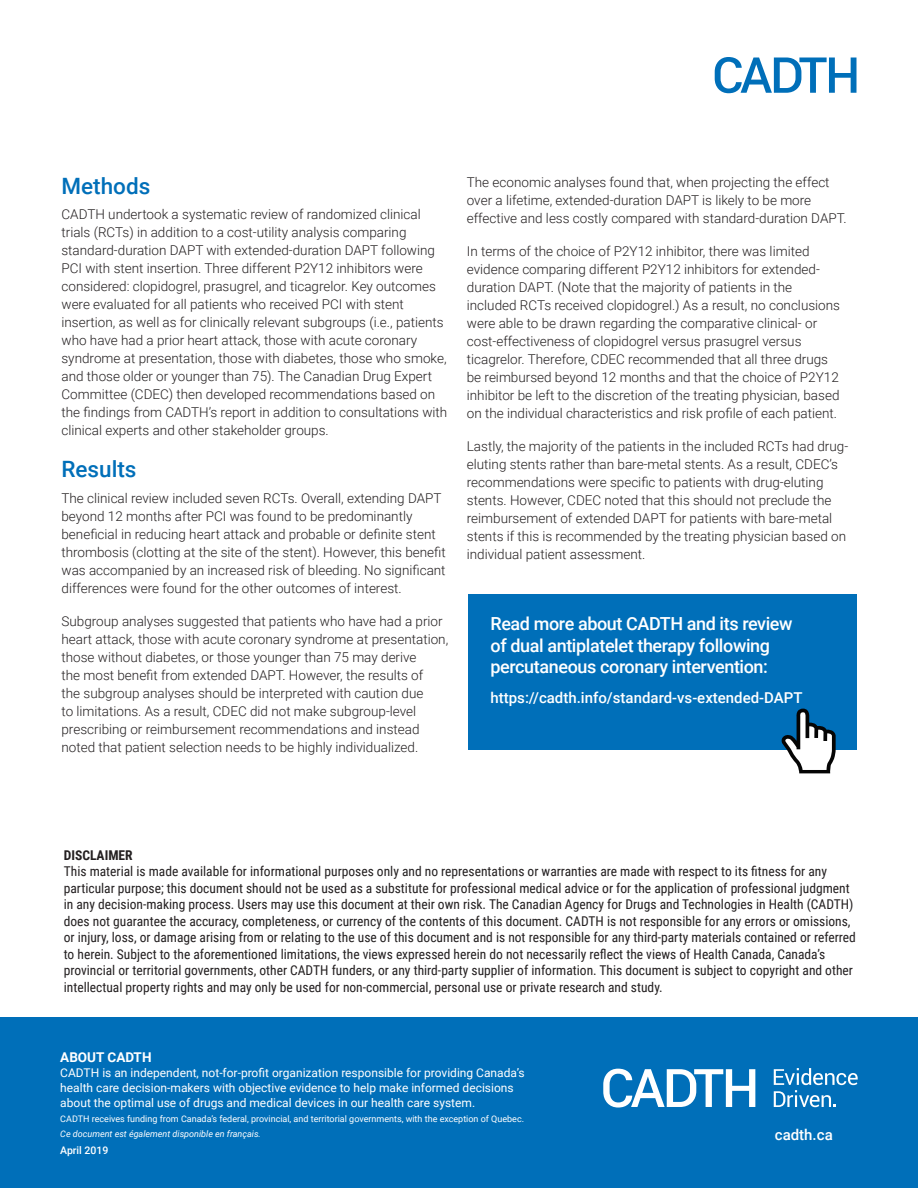
<style>
.page{position:relative;width:918px;height:1188px;background:#fff}
.page>*{position:absolute;margin:0;border:0;box-sizing:border-box;transform-origin:0 0}
.Heading{font:500 22.5px "Roboto";color:#006fb9}
.t1{font:500 18px/21.6px "Roboto";letter-spacing:-.02em;color:#fff}
.url{font:500 15px "Roboto";color:#fff}
.t2{font:300 13.5px/18px "Roboto";color:#231f20}
.Disclaimer{font:13.5px/16.5px "Roboto Condensed";color:#231f20}
.Boiler_Plate{font:700 13.5px "Roboto";color:#fff}
.Disclaimer-2{font:700 13.5px "Roboto Condensed";color:#231f20}
.Boiler_Plate-2{font:12px/15px "Roboto";color:#fff}
.Boilerplate_Date{font:500 10.5px "Roboto";color:#fff}
.Funding_Small_Copy{font:9px "Roboto";color:#fff}
.Funding_Small_Copy-2{font:italic 9px "Roboto";color:#fff}
</style>
<div class="page">
<svg style="left:715px;top:57px;width:141px;height:36px"></svg>
<div style="left:0;top:1017px;width:918px;height:171px;background:#006fb9"></div>
<svg style="left:603px;top:1069px;width:152px;height:39px"></svg>
<svg style="left:774px;top:1068px;width:84px;height:39px"></svg>
<div style="left:468px;top:594px;width:388px;height:156px;background:#006fb9"></div>
<svg style="left:782px;top:709px;width:54px;height:64px"></svg>
<p class="Heading" style="left:62px;top:170px;width:90px">Methods</p>
<p class="t2" style="left:62px;top:205px;width:387px">CADTH undertook a systematic review of randomized clinical trials (RCTs) in addition to a cost-utility analysis comparing standard-duration DAPT with extended-duration DAPT following PCI with stent insertion. Three different P2Y12 inhibitors were considered: clopidogrel, prasugrel, and ticagrelor. Key outcomes were evaluated for all patients who received PCI with stent insertion, as well as for clinically relevant subgroups (i.e., patients who have had a prior heart attack, those with acute coronary syndrome at presentation, those with diabetes, those who smoke, and those older or younger than 75). The Canadian Drug Expert Committee (CDEC) then developed recommendations based on the findings from CADTH’s report in addition to consultations with clinical experts and other stakeholder groups.</p>
<p class="Heading" style="left:62px;top:454px;width:77px">Results</p>
<p class="t2" style="left:62px;top:489px;width:386px">The clinical review included seven RCTs. Overall, extending DAPT beyond 12 months after PCI was found to be predominantly beneficial in reducing heart attack and probable or definite stent thrombosis (clotting at the site of the stent). However, this benefit was accompanied by an increased risk of bleeding. No significant differences were found for the other outcomes of interest.</p>
<p class="t2" style="left:62px;top:612px;width:388px">Subgroup analyses suggested that patients who have had a prior heart attack, those with acute coronary syndrome at presentation, those without diabetes, or those younger than 75 may derive<br>the most benefit from extended DAPT. However, the results of<br>the subgroup analyses should be interpreted with caution due<br>to limitations. As a result, CDEC did not make subgroup-level prescribing or reimbursement recommendations and instead noted that patient selection needs to be highly individualized.</p>
<p class="t2" style="left:467px;top:173px;width:381px">The economic analyses found that, when projecting the effect over a lifetime, extended-duration DAPT is likely to be more effective and less costly compared with standard-duration DAPT.</p>
<p class="t2" style="left:467px;top:242px;width:375px">In terms of the choice of P2Y12 inhibitor, there was limited evidence comparing different P2Y12 inhibitors for extended&shy;duration DAPT. (Note that the majority of patients in the included RCTs received clopidogrel.) As a result, no conclusions were able to be drawn regarding the comparative clinical- or cost-effectiveness of clopidogrel versus prasugrel versus ticagrelor. Therefore, CDEC recommended that all three drugs be reimbursed beyond 12 months and that the choice of P2Y12 inhibitor be left to the discretion of the treating physician, based on the individual characteristics and risk profile of each patient.</p>
<p class="t2" style="left:467px;top:437px;width:383px">Lastly, the majority of the patients in the included RCTs had drug&shy;eluting stents rather than bare-metal stents. As a result, CDEC’s recommendations were specific to patients with drug-eluting stents. However, CDEC noted that this should not preclude the reimbursement of extended DAPT for patients with bare-metal stents if this is recommended by the treating physician based on individual patient assessment.</p>
<p class="t1" style="left:491px;top:612px;width:304px">Read more about CADTH and its review of dual antiplatelet therapy following percutaneous coronary intervention:</p>
<p class="url" style="left:491px;top:687px;width:313px">https://cadth.info/standard-vs-extended-DAPT</p>
<p class="Disclaimer-2" style="left:64px;top:845px;width:70px">DISCLAIMER</p>
<p class="Disclaimer" style="left:64px;top:863px;width:794px">This material is made available for informational purposes only and no representations or warranties are made with respect to its fitness for any particular purpose; this document should not be used as a substitute for professional medical advice or for the application of professional judgment in any decision-making process. Users may use this document at their own risk. The Canadian Agency for Drugs and Technologies in Health (CADTH) does not guarantee the accuracy, completeness, or currency of the contents of this document. CADTH is not responsible for any errors or omissions, or injury, loss, or damage arising from or relating to the use of this document and is not responsible for any third-party materials contained or referred to herein. Subject to the aforementioned limitations, the views expressed herein do not necessarily reflect the views of Health Canada, Canada’s provincial or territorial governments, other CADTH funders, or any third-party supplier of information. This document is subject to copyright and other intellectual property rights and may only be used for non-commercial, personal use or private research and study.</p>
<p class="Boiler_Plate" style="left:60px;top:1047px;width:93px">ABOUT CADTH</p>
<p class="Boiler_Plate-2" style="left:60px;top:1064px;width:466px">CADTH is an independent, not-for-profit organization responsible for providing Canada’s health care decision-makers with objective evidence to help make informed decisions about the optimal use of drugs and medical devices in our health care system.</p>
<p class="Funding_Small_Copy" style="left:60px;top:1112px;width:465px">CADTH receives funding from Canada’s federal, provincial, and territorial governments, with the exception of Quebec.</p>
<p class="Funding_Small_Copy-2" style="left:60px;top:1127px;width:202px">Ce document est également disponible en français.</p>
<p class="Boilerplate_Date" style="left:60px;top:1143px;width:50px">April 2019</p>
<p class="url" style="left:775px;top:1124px;width:59px">cadth.ca</p>
</div>
